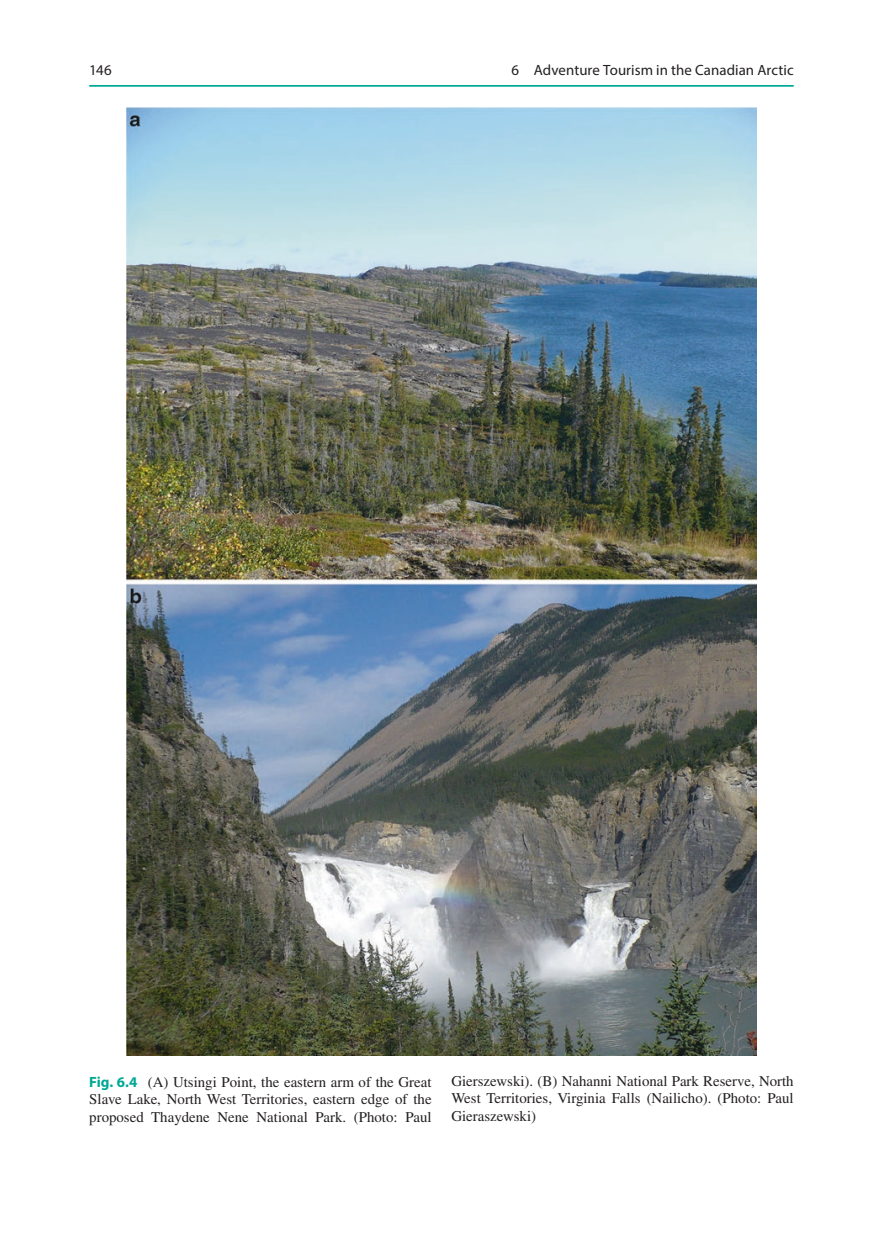
<style>
.page{position:relative;width:883px;height:1260px;background:#fff}
.page>*{position:absolute;margin:0;border:0;box-sizing:border-box;transform-origin:0 0}
.t1{font:14.88px/17.5px "Sdpfkc Times LT Std";color:#231f20;text-align:justify}
.t2{font:14.88px "Ppdlmw Myriad Pro";letter-spacing:.005em;color:#231f20}
.t3{font:14.88px "Cnymrk Myriad Pro";color:#231f20}
.s1{font-family:"Xtdgkt Myriad Pro";font-weight:700;color:#00a895}
</style>
<div class="page">
<img style="left:126px;top:107px;width:630px;height:948px">
<hr style="left:89px;top:85px;width:705px;height:2px;background:#00a895">
<p class="t3" style="left:89px;top:61px;width:24px">146</p>
<p class="t2" style="left:511px;top:61px;width:284px">6 Adventure Tourism in the Canadian Arctic</p>
<p class="t1" style="left:89px;top:1073px;width:344px"><span class="s1">Fig. 6.4</span> (A) Utsingi Point, the eastern arm of the Great Slave Lake, North West Territories, eastern edge of the proposed Thaydene Nene National Park. (Photo: Paul</p>
<p class="t1" style="left:451px;top:1072px;width:344px">Gierszewski). (B) Nahanni National Park Reserve, North West Territories, Virginia Falls (Nailicho). (Photo: Paul Gieraszewski)</p>
</div>
